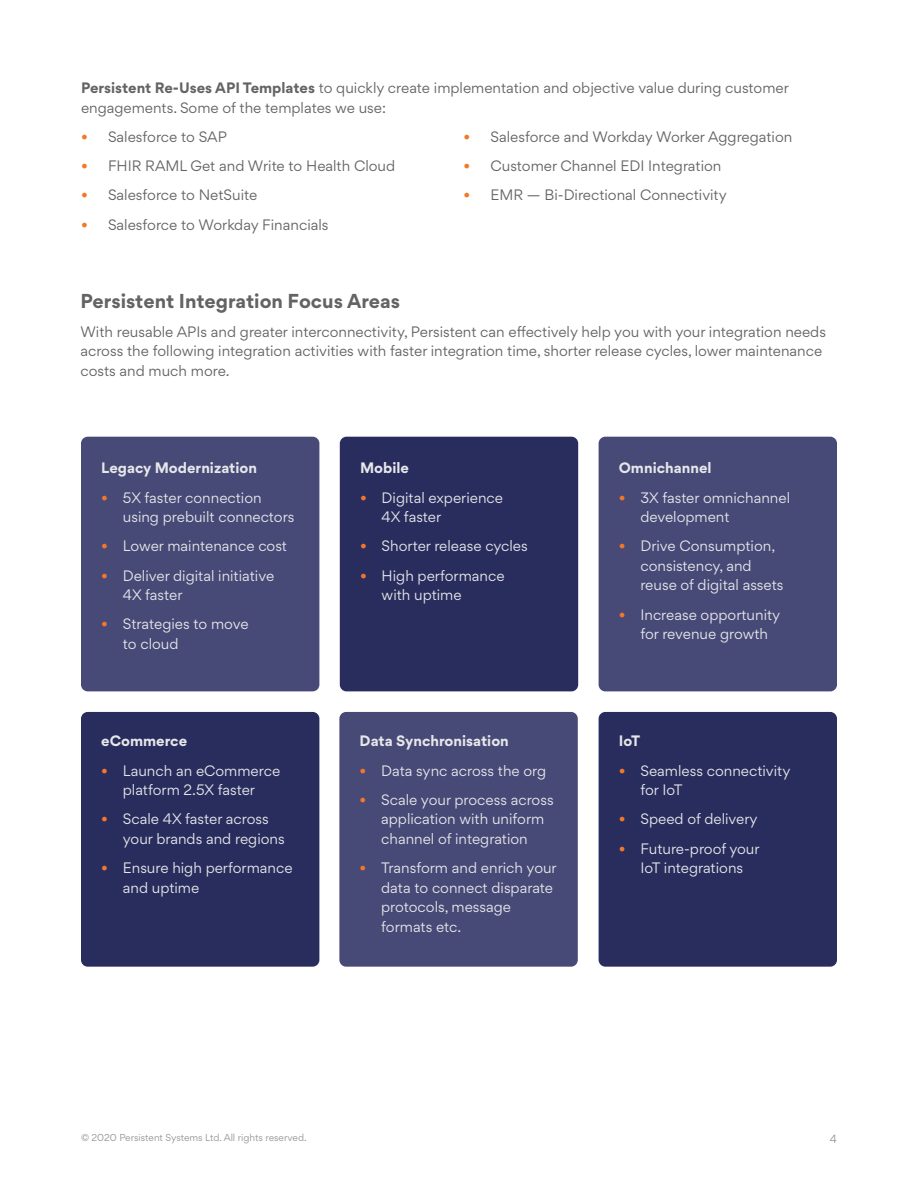
<style>
.page{position:relative;width:918px;height:1188px;background:#fff}
.page>*{position:absolute;margin:0;border:0;box-sizing:border-box;transform-origin:0 0}
.Body_Copy{font:700 18px "Gordita";color:#636366}
.Body_Copy-2{font:13.5px/19.5px "Gordita";color:#e6e7e9}
.Body_Copy-3{font:13.5px/19.5px "Gordita";color:#636366}
.Body_Copy-4{font:700 13.5px "Gordita";color:#e6e7e9}
.t1{font:10.5px "Gordita";color:#939598}
.t2{font:9px "Gordita";color:#939598}
.s1{font-weight:700}
.s2{color:#f47728}
</style>
<div class="page">
<div style="left:340px;top:437px;width:238px;height:254px;background:#292d5e;border-radius:7px"></div>
<div style="left:339px;top:712px;width:239px;height:255px;background:#474977;border-radius:7px"></div>
<div style="left:81px;top:437px;width:238px;height:254px;background:#474977;border-radius:7px"></div>
<div style="left:81px;top:712px;width:238px;height:255px;background:#292d5e;border-radius:7px"></div>
<div style="left:599px;top:437px;width:238px;height:254px;background:#474977;border-radius:7px"></div>
<div style="left:599px;top:712px;width:238px;height:255px;background:#292d5e;border-radius:7px"></div>
<p class="Body_Copy-3" style="left:81px;top:78px;width:709px"><span class="s1">Persistent Re-Uses API Templates</span> to quickly create implementation and objective value during customer engagements. Some of the templates we use:</p>
<p class="Body_Copy-3" style="left:81px;top:127px;width:147px"><span class="s2">•</span> Salesforce to SAP</p>
<p class="Body_Copy-3" style="left:81px;top:156px;width:316px"><span class="s2">•</span> FHIR RAML Get and Write to Health Cloud</p>
<p class="Body_Copy-3" style="left:81px;top:185px;width:178px"><span class="s2">•</span> Salesforce to NetSuite</p>
<p class="Body_Copy-3" style="left:81px;top:214px;width:249px"><span class="s2">•</span> Salesforce to Workday Financials</p>
<p class="Body_Copy-3" style="left:464px;top:127px;width:330px"><span class="s2">•</span> Salesforce and Workday Worker Aggregation</p>
<p class="Body_Copy-3" style="left:464px;top:156px;width:259px"><span class="s2">•</span> Customer Channel EDI Integration</p>
<p class="Body_Copy-3" style="left:464px;top:185px;width:265px"><span class="s2">•</span> EMR — Bi-Directional Connectivity</p>
<p class="Body_Copy" style="left:80px;top:286px;width:321px">Persistent Integration Focus Areas</p>
<p class="Body_Copy-3" style="left:80px;top:322px;width:747px">With reusable APIs and greater interconnectivity, Persistent can effectively help you with your integration needs across the following integration activities with faster integration time, shorter release cycles, lower maintenance costs and much more.</p>
<p class="Body_Copy-4" style="left:101px;top:457px;width:157px">Legacy Modernization</p>
<p class="Body_Copy-2" style="left:123px;top:487px;width:173px;text-indent:-22px"><span class="s2">•</span> 5X faster connection using prebuilt connectors</p>
<p class="Body_Copy-2" style="left:101px;top:536px;width:187px"><span class="s2">•</span> Lower maintenance cost</p>
<p class="Body_Copy-2" style="left:123px;top:565px;width:153px;text-indent:-22px"><span class="s2">•</span> Deliver digital initiative<br>4X faster</p>
<p class="Body_Copy-2" style="left:123px;top:614px;width:127px;text-indent:-22px"><span class="s2">•</span> Strategies to move to cloud</p>
<p class="Body_Copy-4" style="left:101px;top:730px;width:87px">eCommerce</p>
<p class="Body_Copy-2" style="left:101px;top:760px;width:180px;text-align:center"><span class="s2">•</span> Launch an eCommerce platform 2.5X faster</p>
<p class="Body_Copy-2" style="left:123px;top:809px;width:163px;text-indent:-22px"><span class="s2">•</span> Scale 4X faster across your brands and regions</p>
<p class="Body_Copy-2" style="left:123px;top:858px;width:171px;text-indent:-22px"><span class="s2">•</span> Ensure high performance and uptime</p>
<p class="Body_Copy-4" style="left:360px;top:457px;width:50px">Mobile</p>
<p class="Body_Copy-2" style="left:382px;top:487px;width:123px;text-indent:-22px"><span class="s2">•</span> Digital experience<br>4X faster</p>
<p class="Body_Copy-2" style="left:360px;top:536px;width:169px"><span class="s2">•</span> Shorter release cycles</p>
<p class="Body_Copy-2" style="left:382px;top:565px;width:124px;text-indent:-22px"><span class="s2">•</span> High performance with uptime</p>
<p class="Body_Copy-4" style="left:360px;top:730px;width:151px">Data Synchronisation</p>
<p class="Body_Copy-2" style="left:360px;top:760px;width:188px"><span class="s2">•</span> Data sync across the org</p>
<p class="Body_Copy-2" style="left:381px;top:790px;width:174px;text-indent:-22px"><span class="s2">•</span> Scale your process across application with uniform channel of integration</p>
<p class="Body_Copy-2" style="left:381px;top:858px;width:177px;text-indent:-22px"><span class="s2">•</span> Transform and enrich your data to connect disparate protocols, message formats etc.</p>
<p class="Body_Copy-4" style="left:619px;top:457px;width:94px">Omnichannel</p>
<p class="Body_Copy-2" style="left:640px;top:487px;width:151px;text-indent:-22px"><span class="s2">•</span> 3X faster omnichannel development</p>
<p class="Body_Copy-2" style="left:640px;top:536px;width:145px;text-indent:-22px"><span class="s2">•</span> Drive Consumption, consistency, and reuse of digital assets</p>
<p class="Body_Copy-2" style="left:640px;top:604px;width:141px;text-indent:-22px"><span class="s2">•</span> Increase opportunity for revenue growth</p>
<p class="Body_Copy-4" style="left:619px;top:730px;width:23px">IoT</p>
<p class="Body_Copy-2" style="left:640px;top:760px;width:151px;text-indent:-22px"><span class="s2">•</span> Seamless connectivity for IoT</p>
<p class="Body_Copy-2" style="left:619px;top:809px;width:140px"><span class="s2">•</span> Speed of delivery</p>
<p class="Body_Copy-2" style="left:619px;top:838px;width:142px;text-align:center"><span class="s2">•</span> Future-proof your<br>IoT integrations</p>
<p class="t2" style="left:81px;top:1131px;width:227px">© 2020 Persistent Systems Ltd. All rights reserved.</p>
<p class="t1" style="left:830px;top:1131px;width:9px">4</p>
</div>
